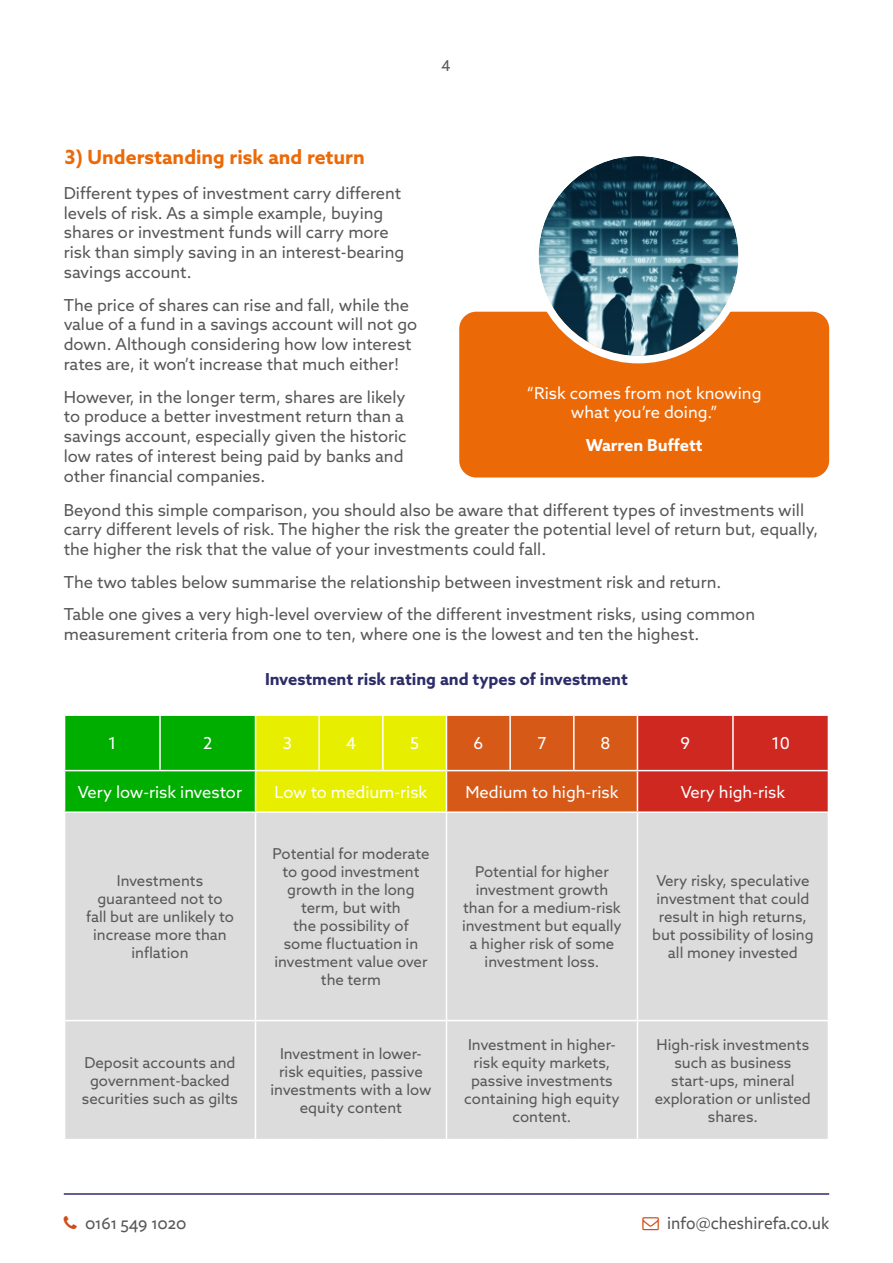
<style>
.page{position:relative;width:893px;height:1263px;background:#fff}
.page>*{position:absolute;margin:0;border:0;box-sizing:border-box;transform-origin:0 0}
.t1{font:700 19.5px "Azo Sans";color:#ec6907}
.t2{font:500 18px "Freight Sans Pro";color:#575756}
.t3{font:16.5px/19.8px "Azo Sans";color:#575756}
.t4{font:16.5px/19.8px "Azo Sans";color:#fff;text-align:center}
.t5{font:700 16.5px "Azo Sans";color:#2d2c6a}
.t6{font:700 16.5px "Azo Sans";color:#fff}
.t7{font:15px/18px "Azo Sans";color:#575756;text-align:center}
.s1{color:#fff}
</style>
<div class="page">
<hr style="left:64px;top:1193px;width:765px;height:2px;background:#2d2c6a">
<div style="left:459px;top:312px;width:370px;height:165px;background:#ec6907;border-radius:17px"></div>
<img style="left:539px;top:156px;width:199px;height:200px;border-radius:100px">
<div style="left:531px;top:149px;width:215px;height:214px;border:8px solid #fff;border-radius:50%"></div>
<svg style="left:65px;top:716px;width:763px;height:95px;background:#9d940d"></svg>
<div style="left:637px;top:771px;width:191px;height:41px;background:#ce2821"></div>
<div style="left:65px;top:813px;width:763px;height:326px;background:#dcdcdc"></div>
<hr style="left:159px;top:716px;width:2px;height:54px;background:#fff">
<hr style="left:255px;top:716px;width:1px;height:54px;background:#fff">
<hr style="left:318px;top:716px;width:2px;height:54px;background:#fff">
<hr style="left:382px;top:716px;width:2px;height:54px;background:#fff">
<hr style="left:446px;top:716px;width:1px;height:54px;background:#fff">
<hr style="left:509px;top:716px;width:2px;height:54px;background:#fff">
<hr style="left:573px;top:716px;width:2px;height:54px;background:#fff">
<hr style="left:637px;top:716px;width:1px;height:54px;background:#fff">
<hr style="left:732px;top:716px;width:2px;height:54px;background:#fff">
<hr style="left:64px;top:770px;width:96px;height:1px;background:#fff">
<hr style="left:160px;top:770px;width:95px;height:1px;background:#fff">
<hr style="left:255px;top:770px;width:64px;height:1px;background:#fff">
<hr style="left:255px;top:771px;width:1px;height:40px;background:#fff">
<hr style="left:319px;top:770px;width:64px;height:1px;background:#fff">
<hr style="left:383px;top:770px;width:63px;height:1px;background:#fff">
<hr style="left:446px;top:770px;width:64px;height:1px;background:#fff">
<hr style="left:446px;top:771px;width:1px;height:40px;background:#fff">
<hr style="left:510px;top:770px;width:64px;height:1px;background:#fff">
<hr style="left:574px;top:770px;width:63px;height:1px;background:#fff">
<hr style="left:637px;top:770px;width:96px;height:1px;background:#fff">
<hr style="left:637px;top:771px;width:1px;height:40px;background:#fff">
<hr style="left:733px;top:770px;width:96px;height:1px;background:#fff">
<hr style="left:255px;top:813px;width:1px;height:207px;background:#fff">
<hr style="left:446px;top:813px;width:1px;height:207px;background:#fff">
<hr style="left:637px;top:811px;width:96px;height:2px;background:#fff">
<hr style="left:637px;top:813px;width:1px;height:207px;background:#fff">
<hr style="left:733px;top:811px;width:96px;height:2px;background:#fff">
<hr style="left:64px;top:1020px;width:96px;height:1px;background:#fff">
<hr style="left:160px;top:1020px;width:95px;height:1px;background:#fff">
<hr style="left:255px;top:1020px;width:64px;height:1px;background:#fff">
<hr style="left:255px;top:1021px;width:1px;height:118px;background:#fff">
<hr style="left:319px;top:1020px;width:64px;height:1px;background:#fff">
<hr style="left:383px;top:1020px;width:63px;height:1px;background:#fff">
<hr style="left:446px;top:1020px;width:64px;height:1px;background:#fff">
<hr style="left:446px;top:1021px;width:1px;height:118px;background:#fff">
<hr style="left:510px;top:1020px;width:64px;height:1px;background:#fff">
<hr style="left:574px;top:1020px;width:63px;height:1px;background:#fff">
<hr style="left:637px;top:1020px;width:96px;height:1px;background:#fff">
<hr style="left:637px;top:1021px;width:1px;height:118px;background:#fff">
<hr style="left:733px;top:1020px;width:96px;height:1px;background:#fff">
<p class="t7" style="left:441px;top:57px;width:19px">4<span class="s1">4</span></p>
<p class="t1" style="left:65px;top:144px;width:302px">3) Understanding risk and return</p>
<p class="t3" style="left:64px;top:183px;width:342px">Different types of investment carry different levels of risk. As a simple example, buying shares or investment funds will carry more risk than simply saving in an interest-bearing savings account.</p>
<p class="t3" style="left:64px;top:295px;width:355px">The price of shares can rise and fall, while the value of a fund in a savings account will not go down. Although considering how low interest rates are, it won’t increase that much either!</p>
<p class="t3" style="left:64px;top:386px;width:344px">However, in the longer term, shares are likely to produce a better investment return than a savings account, especially given the historic low rates of interest being paid by banks and other financial companies.</p>
<p class="t4" style="left:527px;top:383px;width:236px">“Risk comes from not knowing what you’re doing.”</p>
<p class="t6" style="left:586px;top:434px;width:118px">Warren Buffett</p>
<p class="t3" style="left:64px;top:500px;width:756px">Beyond this simple comparison, you should also be aware that different types of investments will carry different levels of risk. The higher the risk the greater the potential level of return but, equally, the higher the risk that the value of your investments could fall.</p>
<p class="t3" style="left:64px;top:565px;width:693px;line-height:32.5px">The two tables below summarise the relationship between investment risk and return.<br>Table one gives a very high-level overview of the different investment risks, using common</p>
<p class="t3" style="left:64px;top:624px;width:637px">measurement criteria from one to ten, where one is the lowest and ten the highest.</p>
<p class="t5" style="left:265px;top:668px;width:364px">Investment risk rating and types of investment</p>
<p class="t4" style="left:108px;top:733px;width:10px">1</p>
<p class="t4" style="left:203px;top:733px;width:11px">2</p>
<p class="t4" style="left:283px;top:733px;width:11px">3</p>
<p class="t4" style="left:346px;top:733px;width:12px">4</p>
<p class="t4" style="left:410px;top:733px;width:10px">5</p>
<p class="t4" style="left:473px;top:733px;width:11px">6</p>
<p class="t4" style="left:537px;top:733px;width:11px">7</p>
<p class="t4" style="left:601px;top:733px;width:11px">8</p>
<p class="t4" style="left:680px;top:733px;width:11px">9</p>
<p class="t4" style="left:771px;top:733px;width:20px">10</p>
<p class="t4" style="left:78px;top:782px;width:166px">Very low-risk investor</p>
<p class="t4" style="left:275px;top:782px;width:154px">Low to medium-risk</p>
<p class="t4" style="left:465px;top:782px;width:155px">Medium to high-risk</p>
<p class="t4" style="left:681px;top:782px;width:106px">Very high-risk</p>
<p class="t7" style="left:86px;top:872px;width:150px">Investments guaranteed not to fall but are unlikely to increase more than inflation</p>
<p class="t7" style="left:272px;top:845px;width:159px">Potential for moderate to good investment growth in the long term, but with<br>the possibility of some fluctuation in investment value over the term</p>
<p class="t7" style="left:462px;top:863px;width:161px">Potential for higher investment growth than for a medium-risk investment but equally a higher risk of some investment loss.</p>
<p class="t7" style="left:652px;top:872px;width:163px">Very risky, speculative investment that could result in high returns, but possibility of losing all money invested</p>
<p class="t7" style="left:82px;top:1053px;width:158px">Deposit accounts and government-backed securities such as gilts</p>
<p class="t7" style="left:271px;top:1044px;width:162px">Investment in lower&shy;risk equities, passive investments with a low equity content</p>
<p class="t7" style="left:464px;top:1035px;width:157px">Investment in higher&shy;risk equity markets, passive investments containing high equity content.</p>
<p class="t7" style="left:655px;top:1035px;width:158px">High-risk investments such as business start-ups, mineral exploration or unlisted shares.</p>
<p class="t2" style="left:85px;top:1211px;width:103px">0161 549 1020</p>
<p class="t2" style="left:667px;top:1211px;width:163px">info@cheshirefa.co.uk</p>
</div>
